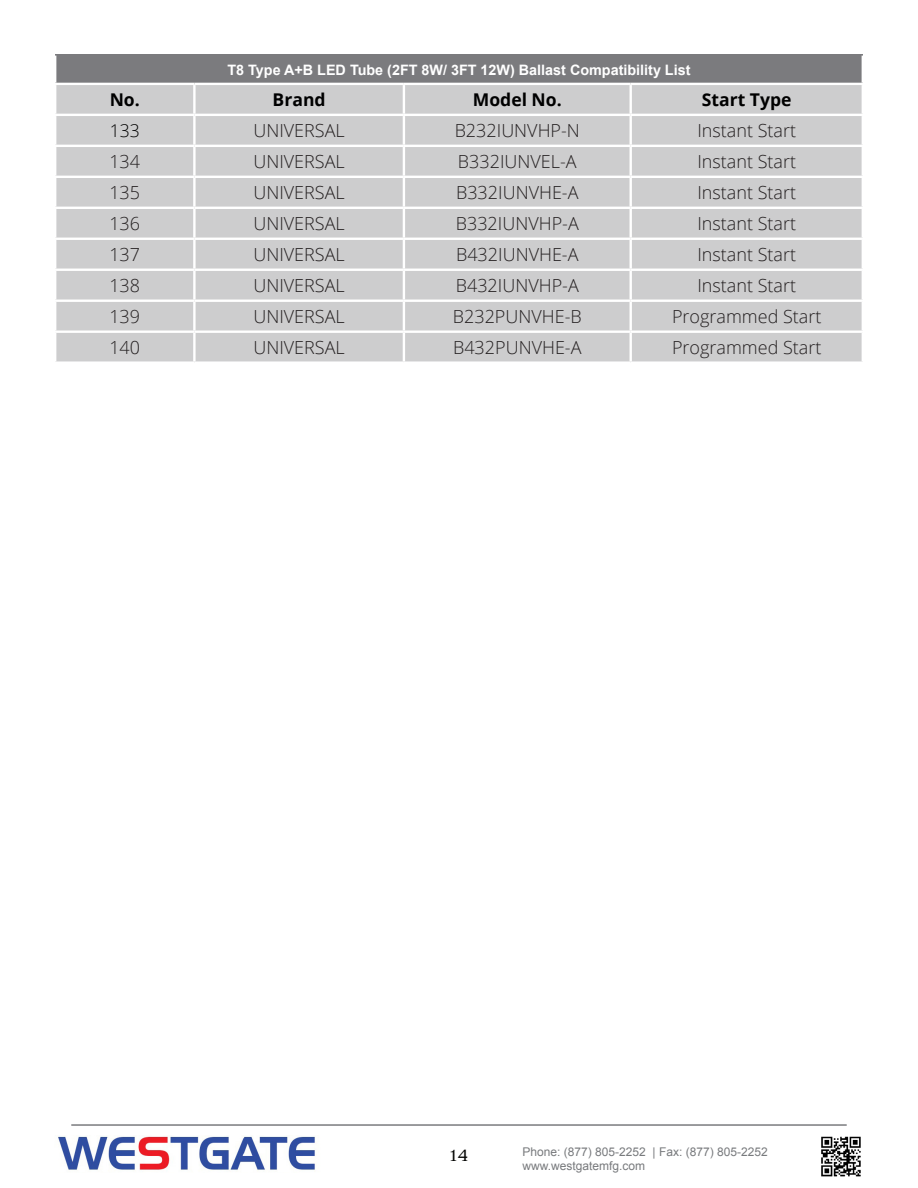
<style>
.page{position:relative;width:918px;height:1188px;background:#fff}
.page>*{position:absolute;margin:0;border:0;box-sizing:border-box;transform-origin:0 0}
.t1{font:300 18px "Open Sans";color:#231f20}
.t2{font:700 17.55px "Open Sans";color:#000}
.t3{font:300 17.55px "Open Sans";color:#000}
.t4{font:300 16.5px "Superclarendon";color:#040503}
.t5{font:700 14.4px "Arial";color:#fff}
.t6{font:12px "Arial";color:#787a7d}
</style>
<div class="page">
<div style="left:55px;top:55px;width:808px;height:29px;background:#7b7b7e"></div>
<div style="left:56px;top:85px;width:806px;height:276px;background:#cdcdce"></div>
<hr style="left:54px;top:56px;width:2px;height:27px;background:#fff">
<hr style="left:862px;top:56px;width:2px;height:27px;background:#fff">
<hr style="left:193px;top:85px;width:3px;height:29px;background:#fff">
<hr style="left:403px;top:85px;width:2px;height:29px;background:#fff">
<hr style="left:630px;top:85px;width:2px;height:29px;background:#fff">
<hr style="left:193px;top:116px;width:3px;height:29px;background:#fff">
<hr style="left:403px;top:116px;width:2px;height:29px;background:#fff">
<hr style="left:630px;top:116px;width:2px;height:29px;background:#fff">
<hr style="left:193px;top:147px;width:3px;height:29px;background:#fff">
<hr style="left:403px;top:147px;width:2px;height:29px;background:#fff">
<hr style="left:630px;top:147px;width:2px;height:29px;background:#fff">
<hr style="left:193px;top:178px;width:3px;height:29px;background:#fff">
<hr style="left:403px;top:178px;width:2px;height:29px;background:#fff">
<hr style="left:630px;top:178px;width:2px;height:29px;background:#fff">
<hr style="left:193px;top:209px;width:3px;height:29px;background:#fff">
<hr style="left:403px;top:209px;width:2px;height:29px;background:#fff">
<hr style="left:630px;top:209px;width:2px;height:29px;background:#fff">
<hr style="left:193px;top:240px;width:3px;height:29px;background:#fff">
<hr style="left:403px;top:240px;width:2px;height:29px;background:#fff">
<hr style="left:630px;top:240px;width:2px;height:29px;background:#fff">
<hr style="left:193px;top:271px;width:3px;height:29px;background:#fff">
<hr style="left:403px;top:271px;width:2px;height:29px;background:#fff">
<hr style="left:630px;top:271px;width:2px;height:29px;background:#fff">
<hr style="left:193px;top:302px;width:3px;height:28px;background:#fff">
<hr style="left:403px;top:302px;width:2px;height:28px;background:#fff">
<hr style="left:630px;top:302px;width:2px;height:28px;background:#fff">
<hr style="left:193px;top:333px;width:3px;height:28px;background:#fff">
<hr style="left:403px;top:333px;width:2px;height:28px;background:#fff">
<hr style="left:630px;top:333px;width:2px;height:28px;background:#fff">
<hr style="left:54px;top:83px;width:140px;height:2px;background:#fff">
<hr style="left:194px;top:83px;width:210px;height:2px;background:#fff">
<hr style="left:404px;top:83px;width:227px;height:2px;background:#fff">
<hr style="left:631px;top:83px;width:233px;height:2px;background:#fff">
<hr style="left:54px;top:114px;width:140px;height:2px;background:#fff">
<hr style="left:194px;top:114px;width:210px;height:2px;background:#fff">
<hr style="left:404px;top:114px;width:227px;height:2px;background:#fff">
<hr style="left:631px;top:114px;width:233px;height:2px;background:#fff">
<hr style="left:54px;top:145px;width:140px;height:2px;background:#fff">
<hr style="left:194px;top:145px;width:210px;height:2px;background:#fff">
<hr style="left:404px;top:145px;width:227px;height:2px;background:#fff">
<hr style="left:631px;top:145px;width:233px;height:2px;background:#fff">
<hr style="left:54px;top:176px;width:140px;height:2px;background:#fff">
<hr style="left:194px;top:176px;width:210px;height:2px;background:#fff">
<hr style="left:404px;top:176px;width:227px;height:2px;background:#fff">
<hr style="left:631px;top:176px;width:233px;height:2px;background:#fff">
<hr style="left:54px;top:207px;width:140px;height:2px;background:#fff">
<hr style="left:194px;top:207px;width:210px;height:2px;background:#fff">
<hr style="left:404px;top:207px;width:227px;height:2px;background:#fff">
<hr style="left:631px;top:207px;width:233px;height:2px;background:#fff">
<hr style="left:54px;top:238px;width:140px;height:2px;background:#fff">
<hr style="left:194px;top:238px;width:210px;height:2px;background:#fff">
<hr style="left:404px;top:238px;width:227px;height:2px;background:#fff">
<hr style="left:631px;top:238px;width:233px;height:2px;background:#fff">
<hr style="left:54px;top:269px;width:140px;height:2px;background:#fff">
<hr style="left:194px;top:269px;width:210px;height:2px;background:#fff">
<hr style="left:404px;top:269px;width:227px;height:2px;background:#fff">
<hr style="left:631px;top:269px;width:233px;height:2px;background:#fff">
<hr style="left:54px;top:300px;width:140px;height:2px;background:#fff">
<hr style="left:194px;top:300px;width:210px;height:2px;background:#fff">
<hr style="left:404px;top:300px;width:227px;height:2px;background:#fff">
<hr style="left:631px;top:300px;width:233px;height:2px;background:#fff">
<hr style="left:54px;top:330px;width:140px;height:3px;background:#fff">
<hr style="left:194px;top:330px;width:210px;height:3px;background:#fff">
<hr style="left:404px;top:330px;width:227px;height:3px;background:#fff">
<hr style="left:631px;top:330px;width:233px;height:3px;background:#fff">
<img style="left:58px;top:1136px;width:257px;height:35px">
<img style="left:821px;top:1136px;width:40px;height:41px">
<hr style="left:71px;top:1124px;width:776px;height:2px;background:#7a7b7e">
<p class="t5" style="left:228px;top:60px;width:465px">T8 Type A+B LED Tube (2FT 8W/ 3FT 12W) Ballast Compatibility List</p>
<p class="t2" style="left:110px;top:87px;width:32px">No.</p>
<p class="t2" style="left:273px;top:87px;width:55px">Brand</p>
<p class="t2" style="left:473px;top:87px;width:90px">Model No.</p>
<p class="t2" style="left:702px;top:87px;width:91px">Start Type</p>
<p class="t3" style="left:110px;top:119px;width:32px">133</p>
<p class="t1" style="left:253px;top:118px;width:93px">UNIVERSAL</p>
<p class="t1" style="left:455px;top:118px;width:127px">B232IUNVHP-N</p>
<p class="t1" style="left:697px;top:118px;width:100px">Instant Start</p>
<p class="t1" style="left:109px;top:149px;width:32px">134</p>
<p class="t1" style="left:253px;top:149px;width:93px">UNIVERSAL</p>
<p class="t1" style="left:458px;top:149px;width:120px">B332IUNVEL-A</p>
<p class="t1" style="left:697px;top:149px;width:100px">Instant Start</p>
<p class="t1" style="left:109px;top:180px;width:32px">135</p>
<p class="t1" style="left:253px;top:180px;width:93px">UNIVERSAL</p>
<p class="t1" style="left:456px;top:180px;width:124px">B332IUNVHE-A</p>
<p class="t1" style="left:697px;top:180px;width:100px">Instant Start</p>
<p class="t1" style="left:109px;top:211px;width:32px">136</p>
<p class="t1" style="left:253px;top:211px;width:93px">UNIVERSAL</p>
<p class="t1" style="left:456px;top:211px;width:125px">B332IUNVHP-A</p>
<p class="t1" style="left:697px;top:211px;width:100px">Instant Start</p>
<p class="t1" style="left:109px;top:242px;width:32px">137</p>
<p class="t1" style="left:253px;top:242px;width:93px">UNIVERSAL</p>
<p class="t1" style="left:456px;top:242px;width:124px">B432IUNVHE-A</p>
<p class="t1" style="left:697px;top:242px;width:100px">Instant Start</p>
<p class="t1" style="left:109px;top:273px;width:32px">138</p>
<p class="t1" style="left:253px;top:273px;width:93px">UNIVERSAL</p>
<p class="t1" style="left:456px;top:273px;width:125px">B432IUNVHP-A</p>
<p class="t1" style="left:697px;top:273px;width:100px">Instant Start</p>
<p class="t1" style="left:109px;top:304px;width:32px">139</p>
<p class="t1" style="left:253px;top:304px;width:93px">UNIVERSAL</p>
<p class="t1" style="left:453px;top:304px;width:130px">B232PUNVHE-B</p>
<p class="t1" style="left:672px;top:304px;width:151px">Programmed Start</p>
<p class="t1" style="left:109px;top:335px;width:32px">140</p>
<p class="t1" style="left:253px;top:335px;width:93px">UNIVERSAL</p>
<p class="t1" style="left:453px;top:335px;width:130px">B432PUNVHE-A</p>
<p class="t1" style="left:672px;top:335px;width:151px">Programmed Start</p>
<p class="t4" style="left:450px;top:1144px;width:20px">14</p>
<p class="t6" style="left:522px;top:1144px;width:247px">Phone: (877) 805-2252 | Fax: (877) 805-2252</p>
<p class="t6" style="left:522px;top:1158px;width:124px">www.westgatemfg.com</p>
</div>
